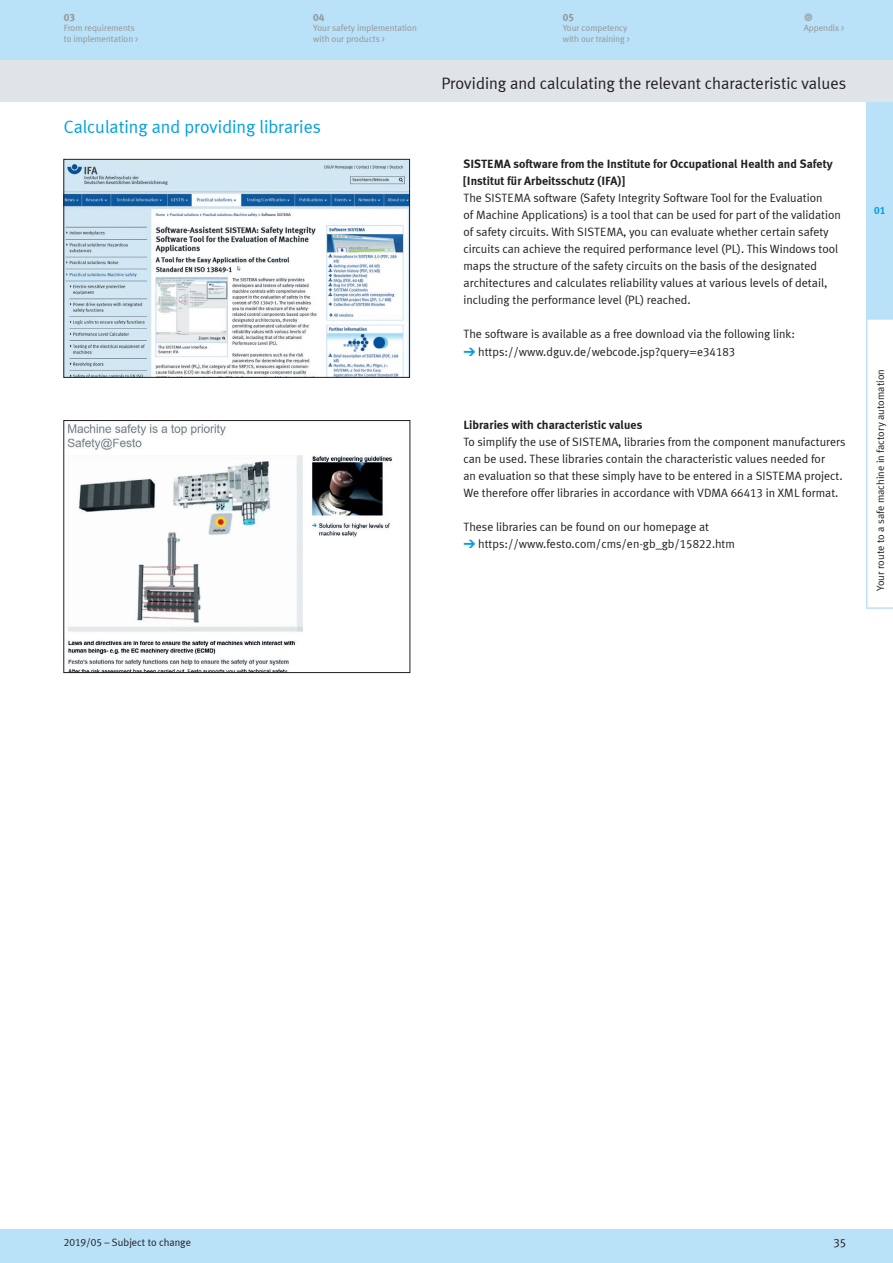
<style>
.page{position:relative;width:893px;height:1263px;background:#fff}
.page>*{position:absolute;margin:0;border:0;box-sizing:border-box;transform-origin:0 0}
.t1{font:18px "Meta Plus LF";color:#00a1e3}
.t2{font:16.5px "Meta Plus LF";color:#231f20}
.t3{font:12px/17px "Meta Plus LF";color:#231f20}
.t4{font:700 12px/17.1px "Meta Plus LF";color:#231f20}
.t5{font:10.5px "Meta Plus LF";color:#231f20}
.t6{font:700 10.5px "Meta Plus LF";color:#939598}
.t7{font:700 10.5px "Meta Plus LF";color:#00a1e3}
.t8{font:9px/10.5px "Meta Plus LF";color:#939598}
.s1{font-family:"Meto Pict 182";color:#00a1e3}
</style>
<div class="page">
<img style="left:65px;top:161px;width:343px;height:215px">
<div style="left:63px;top:159px;width:347px;height:219px;border:1px solid #231f20"></div>
<img style="left:67px;top:423px;width:325px;height:248px">
<div style="left:63px;top:420px;width:347px;height:253px;border:1px solid #231f20"></div>
<div style="left:1px;top:1229px;width:892px;height:34px;background:#b9e1f7"></div>
<div style="left:1px;top:60px;width:892px;height:42px;background:#dfe4e8"></div>
<div style="left:1px;top:0;width:892px;height:60px;background:#b9e1f7"></div>
<div style="left:867px;top:102px;width:26px;height:217px;background:#b9e1f7"></div>
<hr style="left:866px;top:320px;width:1px;height:287px;background:#b9e1f7">
<hr style="left:866px;top:607px;width:27px;height:2px;background:#b9e1f7">
<hr style="left:866px;top:102px;width:1px;height:216px;background:#b9e1f7">
<hr style="left:866px;top:318px;width:27px;height:2px;background:#b9e1f7">
<p class="t6" style="left:64px;top:10px;width:13px">03</p>
<p class="t8" style="left:64px;top:22px;width:76px">From requirements to implementation &gt;</p>
<p class="t8" style="left:804px;top:23px;width:42px">Appendix &gt;</p>
<p class="t6" style="left:313px;top:10px;width:13px">04</p>
<p class="t8" style="left:313px;top:22px;width:105px">Your safety implementation with our products &gt;</p>
<p class="t6" style="left:563px;top:10px;width:13px">05</p>
<p class="t8" style="left:563px;top:22px;width:69px">Your competency with our training &gt;</p>
<h1 class="t1" style="left:64px;top:116px;width:259px">Calculating and providing libraries</h1>
<h2 class="t2" style="left:441px;top:74px;width:406px">Providing and calculating the relevant characteristic values</h2>
<p class="t4" style="left:463px;top:155px;width:371px">SISTEMA software from the Institute for Occupational Health and Safety [Institut für Arbeitsschutz (IFA)]</p>
<p class="t3" style="left:463px;top:189px;width:379px">The SISTEMA software (Safety Integrity Software Tool for the Evaluation<br>of Machine Applications) is a tool that can be used for part of the validation of safety circuits. With SISTEMA, you can evaluate whether certain safety circuits can achieve the required performance level (PL). This Windows tool maps the structure of the safety circuits on the basis of the designated architectures and calculates reliability values at various levels of detail, including the performance level (PL) reached.</p>
<p class="t3" style="left:463px;top:325px;width:333px">The software is available as a free download via the following link: <span class="s1">d</span> https://www.dguv.de/webcode.jsp?query=e34183</p>
<p class="t4" style="left:463px;top:416px;width:180px">Libraries with characteristic values</p>
<p class="t3" style="left:463px;top:433px;width:384px">To simplify the use of SISTEMA, libraries from the component manufacturers can be used. These libraries contain the characteristic values needed for<br>an evaluation so that these simply have to be entered in a SISTEMA project.<br>We therefore offer libraries in accordance with VDMA 66413 in XML format.</p>
<p class="t3" style="left:463px;top:518px;width:273px">These libraries can be found on our homepage at<br><span class="s1">d</span> https://www.festo.com/cms/en-gb_gb/15822.htm</p>
<p class="t7" style="left:874px;top:204px;width:13px">01</p>
<p class="t5" style="left:874px;top:591px;width:223px;rotate:-90deg">Your route to a safe machine in factory automation</p>
<p class="t5" style="left:64px;top:1236px;width:129px">2019/05 – Subject to change</p>
<p class="t3" style="left:833px;top:1234px;width:14px">35</p>
</div>
